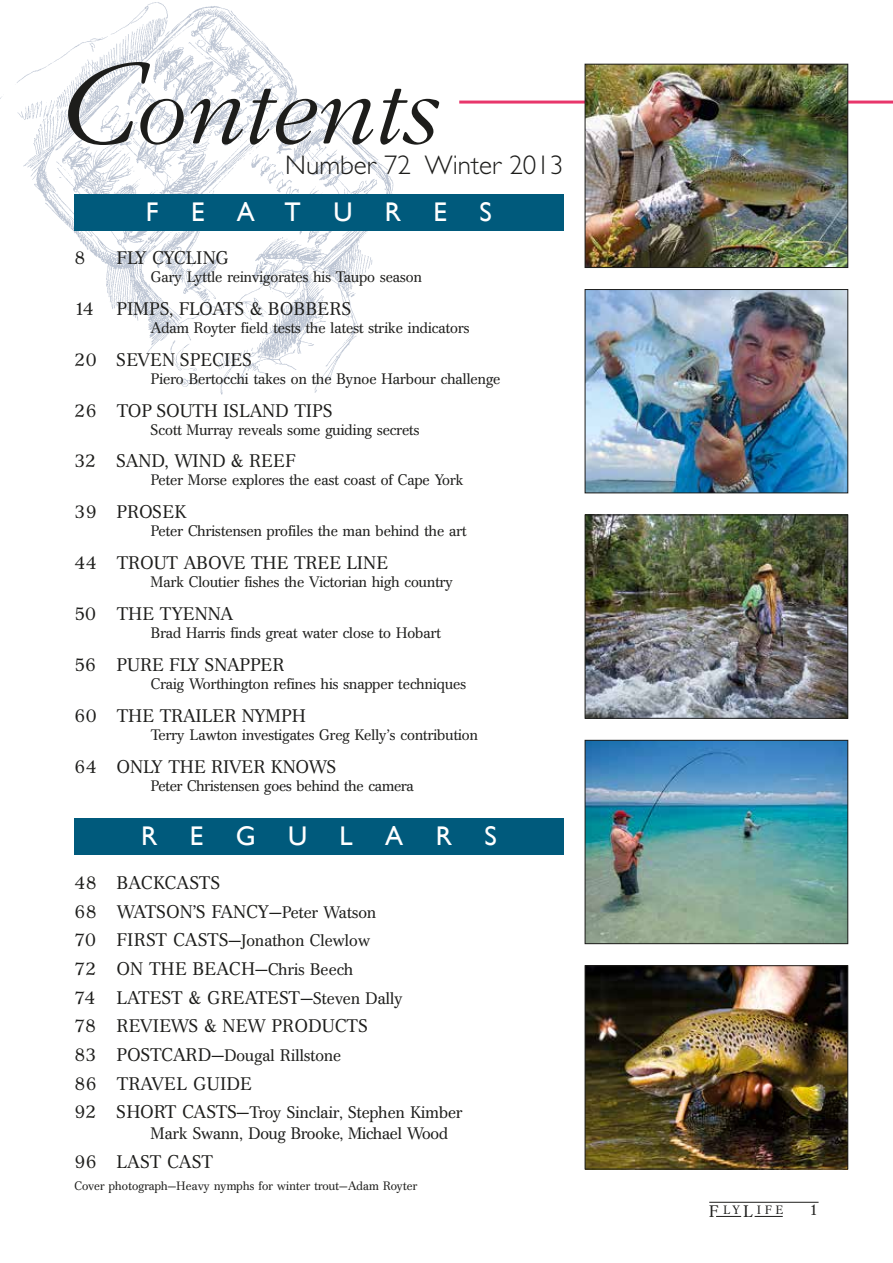
<style>
.page{position:relative;width:893px;height:1263px;background:#fff}
.page>*{position:absolute;margin:0;border:0;box-sizing:border-box;transform-origin:0 0}
.t1{font:italic 300 97.5px "Garamond";color:#1d1d1b}
.t2{font:300 27px "Gill Sans";color:#1d1d1b}
.t3{font:27px "Gill Sans";letter-spacing:1.2em;color:#fff}
.t4{font:18px/28.7px "Cremona";letter-spacing:.02em;color:#1d1d1b}
.t5{font:18px "Cremona";letter-spacing:.04em;color:#1d1d1b}
.t6{font:18px "Cremona";color:#1d1d1b}
.t7{font:16.5px/21px "Cremona";letter-spacing:.01em;color:#1d1d1b}
.t8{font:15px "Cremona";letter-spacing:.005em;color:#1d1d1b}
.t9{font:12px "Cremona";letter-spacing:.015em;color:#1d1d1b}
.s1{font-size:127.5px}
.s2{font-size:16.5px}
.s3{font-size:18px}
</style>
<div class="page">
<hr style="left:709px;top:1202px;width:110px;height:1px;background:#1d1d1b">
<svg style="left:755px;top:1216px;width:28px;height:1px"></svg>
<svg style="left:716px;top:1216px;width:25px;height:1px"></svg>
<hr style="left:459px;top:101px;width:434px;height:3px;background:#e8366b">
<img style="left:0;top:2px;width:412px;height:393px">
<div style="left:74px;top:194px;width:489px;height:36px;background:#005a7c"></div>
<div style="left:74px;top:819px;width:489px;height:36px;background:#005a7c"></div>
<img style="left:587px;top:66px;width:259px;height:200px">
<div style="left:585px;top:64px;width:263px;height:204px;border:1px solid #1d1d1b"></div>
<img style="left:587px;top:742px;width:259px;height:200px">
<div style="left:585px;top:740px;width:263px;height:204px;border:1px solid #1d1d1b"></div>
<img style="left:587px;top:967px;width:259px;height:200px">
<div style="left:585px;top:965px;width:263px;height:204px;border:1px solid #1d1d1b"></div>
<img style="left:587px;top:516px;width:259px;height:201px">
<div style="left:585px;top:514px;width:263px;height:205px;border:1px solid #1d1d1b"></div>
<img style="left:587px;top:291px;width:259px;height:200px">
<div style="left:585px;top:289px;width:263px;height:204px;border:1px solid #1d1d1b"></div>
<h1 class="t1" style="left:59px;top:62px;width:380px"><span class="s1">C</span>ontents</h1>
<h2 class="t2" style="left:285px;top:150px;width:280px">Number 72 Winter 2013</h2>
<h2 class="t3" style="left:146px;top:196px;width:347px">FEATURES</h2>
<p class="t4" style="left:74px;top:243px;width:12px">8</p>
<p class="t4" style="left:117px;top:243px;width:113px">FLY CYCLING</p>
<p class="t8" style="left:151px;top:268px;width:272px">Gary Lyttle reinvigorates his Taupo season</p>
<p class="t4" style="left:74px;top:294px;width:21px">14</p>
<p class="t5" style="left:117px;top:298px;width:236px">PIMPS, FLOATS &amp; BOBBERS</p>
<p class="t8" style="left:151px;top:319px;width:320px">Adam Royter field tests the latest strike indicators</p>
<p class="t5" style="left:74px;top:349px;width:179px">20 SEVEN SPECIES</p>
<p class="t8" style="left:151px;top:370px;width:351px">Piero Bertocchi takes on the Bynoe Harbour challenge</p>
<p class="t4" style="left:74px;top:396px;width:259px">26 TOP SOUTH ISLAND TIPS</p>
<p class="t8" style="left:151px;top:421px;width:270px">Scott Murray reveals some guiding secrets</p>
<p class="t4" style="left:74px;top:447px;width:223px">32 SAND, WIND &amp; REEF</p>
<p class="t8" style="left:151px;top:471px;width:314px">Peter Morse explores the east coast of Cape York</p>
<p class="t4" style="left:74px;top:498px;width:113px">39 PROSEK</p>
<p class="t8" style="left:151px;top:522px;width:317px">Peter Christensen profiles the man behind the art</p>
<p class="t4" style="left:74px;top:549px;width:315px">44 TROUT ABOVE THE TREE LINE</p>
<p class="t8" style="left:151px;top:573px;width:304px">Mark Cloutier fishes the Victorian high country</p>
<p class="t4" style="left:74px;top:600px;width:160px">50 THE TYENNA</p>
<p class="t8" style="left:151px;top:624px;width:291px">Brad Harris finds great water close to Hobart</p>
<p class="t4" style="left:74px;top:651px;width:212px">56 PURE FLY SNAPPER</p>
<p class="t8" style="left:151px;top:675px;width:317px">Craig Worthington refines his snapper techniques</p>
<p class="t6" style="left:74px;top:705px;width:233px">60 THE TRAILER NYMPH</p>
<p class="t8" style="left:151px;top:726px;width:328px">Terry Lawton investigates Greg Kelly’s contribution</p>
<p class="t4" style="left:74px;top:752px;width:263px">64 ONLY THE RIVER KNOWS</p>
<p class="t8" style="left:151px;top:777px;width:264px">Peter Christensen goes behind the camera</p>
<h2 class="t3" style="left:141px;top:820px;width:357px">REGULARS</h2>
<p class="t4" style="left:74px;top:868px;width:303px">48 BACKCASTS<br>68 WATSON’S FANCY—<span class="s2">Peter Watson</span></p>
<p class="t7" style="left:74px;top:930px;width:297px"><span class="s3">70 FIRST CASTS—</span>Jonathon Clewlow</p>
<p class="t4" style="left:74px;top:954px;width:330px">72 ON THE BEACH—<span class="s2">Chris Beech<br></span>74 LATEST &amp; GREATEST—<span class="s2">Steven Dally<br></span>78 REVIEWS &amp; NEW PRODUCTS</p>
<p class="t7" style="left:74px;top:1045px;width:268px"><span class="s3">83 POSTCARD—</span>Dougal Rillstone</p>
<p class="t4" style="left:74px;top:1069px;width:179px">86 TRAVEL GUIDE</p>
<p class="t7" style="left:151px;top:1102px;width:313px;text-indent:-77px"><span class="s3">92 SHORT CASTS—</span>Troy Sinclair, Stephen Kimber<br>Mark Swann, Doug Brooke, Michael Wood</p>
<p class="t4" style="left:74px;top:1147px;width:140px">96 LAST CAST</p>
<p class="t9" style="left:74px;top:1179px;width:344px">Cover photograph—Heavy nymphs for winter trout—Adam Royter</p>
<p class="t9" style="left:709px;top:1202px;width:75px"><span class="s2">F</span>LY<span class="s2">L</span>IFE</p>
<p class="t8" style="left:809px;top:1201px;width:11px">1</p>
</div>
